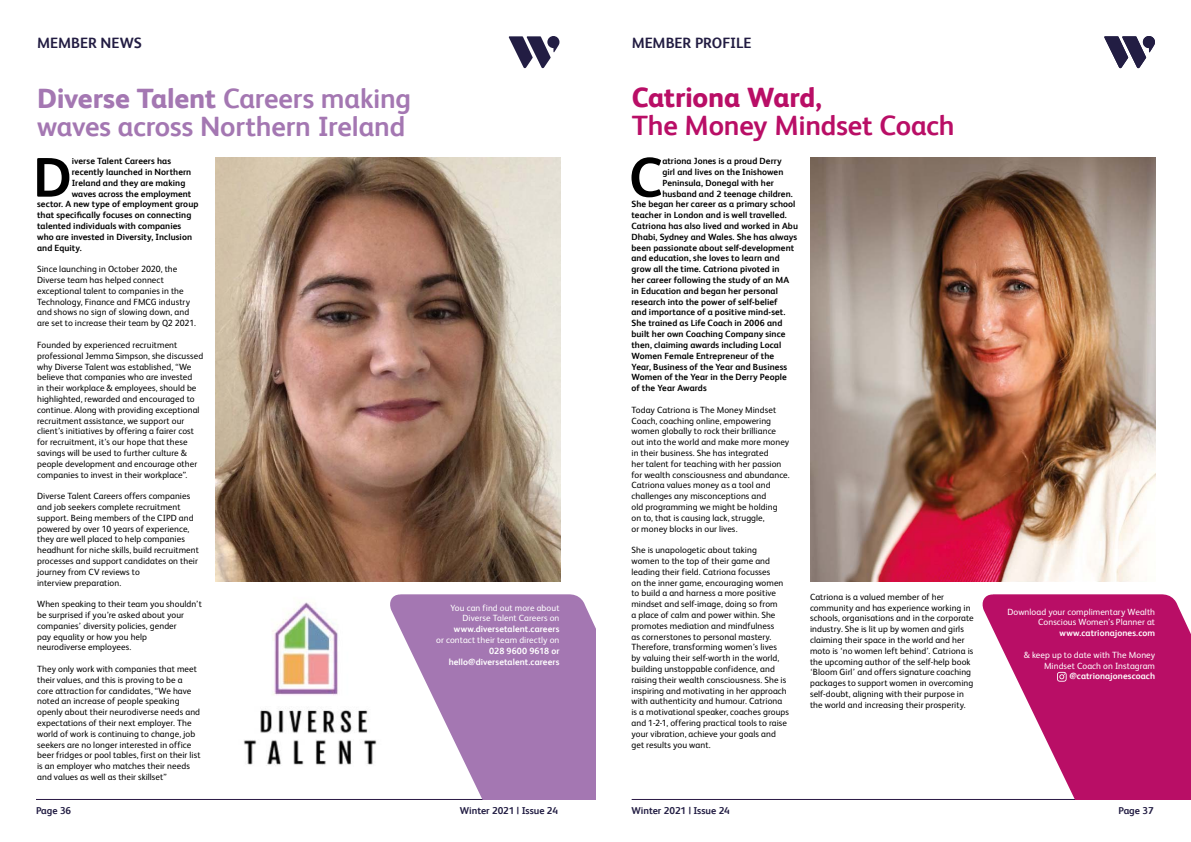
<style>
.page{position:relative;width:1191px;height:842px;background:#fff}
.page>*{position:absolute;margin:0;border:0;box-sizing:border-box;transform-origin:0 0}
.t1{font:700 55.8px "FS Albert";color:#000}
.t2{font:700 28px/28px "FS Albert";letter-spacing:-.005em;color:#a477b2}
.t3{font:700 28px "FS Albert";letter-spacing:-.01em;color:#b90e66}
.t4{font:800 28px "FS Albert";letter-spacing:-.01em;color:#b90e66}
.t5{font:700 15px "FS Albert";letter-spacing:-.005em;color:#221c42}
.t6{font:700 10px "FS Albert";color:#221d43}
.t7{font:9px/10.8px "FS Albert";letter-spacing:.01em;color:#000}
.t8{font:700 9px "FS Albert";letter-spacing:.01em;color:#000}
.t9{font:9px/10.8px "FS Albert";letter-spacing:.01em;color:#fff;text-align:right}
.t10{font:700 9px/10.8px "FS Albert";letter-spacing:.01em;color:#fff;text-align:right}
.s1{font-weight:800}
</style>
<div class="page">
<svg style="left:508px;top:36px;width:51px;height:32px"></svg>
<hr style="left:36px;top:799px;width:523px;height:1px;background:#2a1945">
<hr style="left:631px;top:799px;width:524px;height:1px;background:#2a1945">
<img style="left:243px;top:602px;width:134px;height:163px">
<svg style="left:390px;top:594px;width:205px;height:206px;fill:#a477b2"></svg>
<svg style="left:982px;top:594px;width:209px;height:206px;fill:#b90e66"></svg>
<img style="left:810px;top:157px;width:345px;height:425px">
<svg style="left:1057px;top:672px;width:9px;height:10px"></svg>
<svg style="left:1104px;top:36px;width:51px;height:32px"></svg>
<img style="left:215px;top:157px;width:345px;height:425px">
<h3 class="t5" style="left:37px;top:34px;width:106px">MEMBER NEWS</h3>
<h2 class="t2" style="left:37px;top:84px;width:375px"><span class="s1">Diverse Talent</span> Careers making waves across Northern Ireland</h2>
<h1 class="t1" style="left:33px;top:145px;width:40px">D</h1>
<p class="t8" style="left:72px;top:156px;width:101px">iverse Talent Careers has</p>
<p class="t8" style="left:72px;top:167px;width:121px">recently launched in Northern</p>
<p class="t8" style="left:72px;top:178px;width:115px">Ireland and they are making</p>
<p class="t8" style="left:72px;top:188px;width:121px">waves across the employment</p>
<p class="t8" style="left:37px;top:199px;width:163px">sector. A new type of employment group</p>
<p class="t8" style="left:37px;top:210px;width:156px">that specifically focuses on connecting</p>
<p class="t8" style="left:37px;top:221px;width:146px">talented individuals with companies</p>
<p class="t8" style="left:37px;top:232px;width:156px">who are invested in Diversity, Inclusion</p>
<p class="t8" style="left:37px;top:242px;width:46px">and Equity.</p>
<p class="t7" style="left:37px;top:264px;width:160px">Since launching in October 2020, the Diverse team has helped connect exceptional talent to companies in the Technology, Finance and FMCG industry and shows no sign of slowing down, and are set to increase their team by Q2 2021.</p>
<p class="t7" style="left:37px;top:339px;width:168px">Founded by experienced recruitment professional Jemma Simpson, she discussed why Diverse Talent was established, “We believe that companies who are invested<br>in their workplace &amp; employees, should be highlighted, rewarded and encouraged to continue. Along with providing exceptional recruitment assistance, we support our client’s initiatives by offering a fairer cost for recruitment, it’s our hope that these savings will be used to further culture &amp; people development and encourage other companies to invest in their workplace”.</p>
<p class="t7" style="left:37px;top:491px;width:163px">Diverse Talent Careers offers companies and job seekers complete recruitment support. Being members of the CIPD and powered by over 10 years of experience, they are well placed to help companies headhunt for niche skills, build recruitment processes and support candidates on their journey from CV reviews to<br>interview preparation.</p>
<p class="t7" style="left:37px;top:599px;width:166px">When speaking to their team you shouldn’t be surprised if you’re asked about your companies’ diversity policies, gender<br>pay equality or how you help<br>neurodiverse employees.</p>
<p class="t7" style="left:37px;top:663px;width:165px">They only work with companies that meet their values, and this is proving to be a core attraction for candidates, “We have noted an increase of people speaking openly about their neurodiverse needs and expectations of their next employer. The world of work is continuing to change, job seekers are no longer interested in office beer fridges or pool tables, first on their list is an employer who matches their needs and values as well as their skillset”</p>
<p class="t9" style="left:450px;top:602px;width:110px">You can find out more about<br>Diverse Talent Careers on</p>
<p class="t10" style="left:454px;top:623px;width:107px">www.diversetalent.careers</p>
<p class="t9" style="left:436px;top:634px;width:125px">or contact their team directly on</p>
<p class="t10" style="left:449px;top:645px;width:112px">028 9600 9618 or hello@diversetalent.careers</p>
<h3 class="t5" style="left:631px;top:34px;width:121px">MEMBER PROFILE</h3>
<h2 class="t4" style="left:631px;top:81px;width:192px">Catriona Ward,</h2>
<h2 class="t3" style="left:631px;top:109px;width:324px">The Money Mindset Coach</h2>
<h1 class="t1" style="left:629px;top:145px;width:35px">C</h1>
<p class="t8" style="left:662px;top:156px;width:121px">atriona Jones is a proud Derry</p>
<p class="t8" style="left:662px;top:167px;width:123px">girl and lives on the Inishowen</p>
<p class="t8" style="left:662px;top:178px;width:113px">Peninsula, Donegal with her</p>
<p class="t8" style="left:662px;top:188px;width:132px">husband and 2 teenage children.</p>
<p class="t8" style="left:631px;top:199px;width:165px">She began her career as a primary school</p>
<p class="t8" style="left:631px;top:210px;width:157px">teacher in London and is well travelled.</p>
<p class="t8" style="left:631px;top:221px;width:168px">Catriona has also lived and worked in Abu</p>
<p class="t8" style="left:631px;top:232px;width:167px">Dhabi, Sydney and Wales. She has always</p>
<p class="t8" style="left:631px;top:242px;width:164px">been passionate about self-development</p>
<p class="t8" style="left:631px;top:253px;width:150px">and education, she loves to learn and</p>
<p class="t8" style="left:631px;top:264px;width:150px">grow all the time. Catriona pivoted in</p>
<p class="t8" style="left:631px;top:275px;width:159px">her career following the study of an MA</p>
<p class="t8" style="left:631px;top:286px;width:148px">in Education and began her personal</p>
<p class="t8" style="left:631px;top:296px;width:147px">research into the power of self-belief</p>
<p class="t8" style="left:631px;top:307px;width:156px">and importance of a positive mind-set.</p>
<p class="t8" style="left:631px;top:318px;width:152px">She trained as Life Coach in 2006 and</p>
<p class="t8" style="left:631px;top:329px;width:155px">built her own Coaching Company since</p>
<p class="t8" style="left:631px;top:340px;width:151px">then, claiming awards including Local</p>
<p class="t8" style="left:631px;top:350px;width:144px">Women Female Entrepreneur of the</p>
<p class="t8" style="left:631px;top:361px;width:157px">Year, Business of the Year and Business</p>
<p class="t8" style="left:631px;top:372px;width:157px">Women of the Year in the Derry People</p>
<p class="t8" style="left:631px;top:383px;width:77px">of the Year Awards</p>
<p class="t7" style="left:631px;top:404px;width:160px">Today Catriona is The Money Mindset Coach, coaching online, empowering women globally to rock their brilliance out into the world and make more money in their business. She has integrated<br>her talent for teaching with her passion for wealth consciousness and abundance.<br>Catriona values money as a tool and challenges any misconceptions and<br>old programming we might be holding<br>on to, that is causing lack, struggle,<br>or money blocks in our lives.</p>
<p class="t7" style="left:631px;top:545px;width:159px">She is unapologetic about taking<br>women to the top of their game and leading their field. Catriona focusses<br>on the inner game, encouraging women to build a and harness a more positive mindset and self-image, doing so from<br>a place of calm and power within. She promotes mediation and mindfulness<br>as cornerstones to personal mastery.<br>Therefore, transforming women’s lives<br>by valuing their self-worth in the world, building unstoppable confidence, and raising their wealth consciousness. She is inspiring and motivating in her approach with authenticity and humour. Catriona is a motivational speaker, coaches groups and 1-2-1, offering practical tools to raise your vibration, achieve your goals and get results you want.</p>
<p class="t7" style="left:810px;top:591px;width:165px">Catriona is a valued member of her community and has experience working in schools, organisations and in the corporate industry. She is lit up by women and girls claiming their space in the world and her moto is ‘no women left behind’. Catriona is the upcoming author of the self-help book ‘Bloom Girl’ and offers signature coaching packages to support women in overcoming self-doubt, aligning with their purpose in the world and increasing their prosperity.</p>
<p class="t9" style="left:1007px;top:606px;width:149px">Download your complimentary Wealth<br>Conscious Women’s Planner at</p>
<p class="t10" style="left:1059px;top:628px;width:97px">www.catrionajones.com</p>
<p class="t9" style="left:1024px;top:649px;width:133px">&amp; keep up to date with The Money<br>Mindset Coach on Instagram</p>
<p class="t10" style="left:1069px;top:671px;width:87px">@catrionajonescoach</p>
<p class="t6" style="left:36px;top:804px;width:37px">Page 36</p>
<p class="t6" style="left:460px;top:804px;width:100px">Winter 2021 | Issue 24</p>
<p class="t6" style="left:631px;top:804px;width:100px">Winter 2021 | Issue 24</p>
<p class="t6" style="left:1118px;top:804px;width:37px">Page 37</p>
</div>
